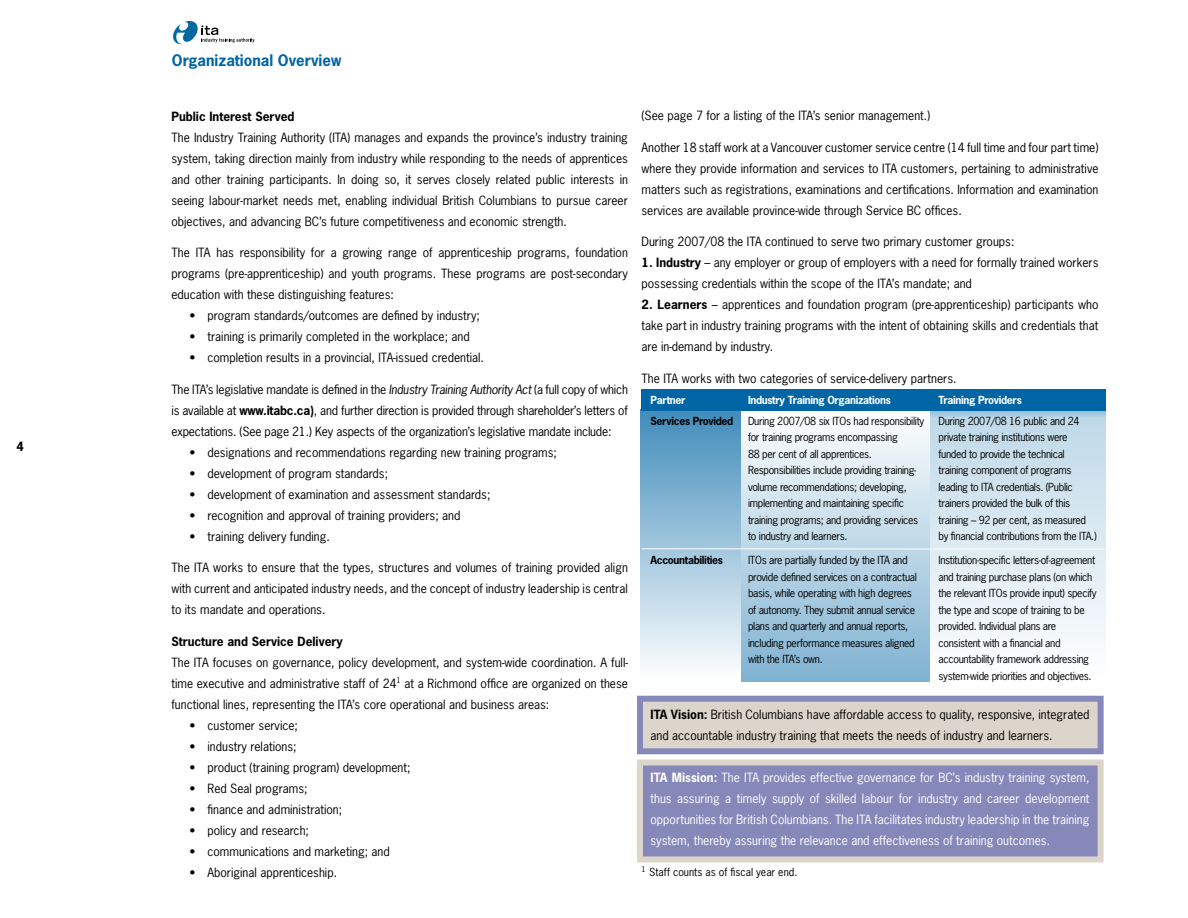
<style>
.page{position:relative;width:1188px;height:918px;background:#fff}
.page>*{position:absolute;margin:0;border:0;box-sizing:border-box;transform-origin:0 0}
.t1{font:700 15px "News Gothic";color:#0065a4}
.t2{font:12px/21px "News Gothic";color:#000;text-align:justify}
.t3{font:12px/21px "News Gothic";color:#fff;text-align:justify}
.t4{font:700 12px "News Gothic";color:#000}
.t5{font:10.5px/16.5px "News Gothic";letter-spacing:-.03em;color:#000}
.t6{font:700 10.5px "News Gothic";letter-spacing:-.03em;color:#fff}
.t7{font:700 10.5px "News Gothic";letter-spacing:-.03em;color:#000}
.t8{font:10.5px "News Gothic";color:#000}
.s1{font-style:italic}
.s2{font-weight:700}
</style>
<div class="page">
<div style="left:637px;top:759px;width:467px;height:103px;background:#8788ba;border:6px solid #dcd5cb"></div>
<div style="left:637px;top:696px;width:467px;height:58px;background:#dcd5cb;border:6px solid #8788ba"></div>
<div style="left:929px;top:410px;width:177px;height:271px;background:linear-gradient(to bottom,#bcd6e7,#fff)"></div>
<div style="left:741px;top:410px;width:188px;height:271px;background:linear-gradient(to bottom,#fff,#80b2d2)"></div>
<div style="left:641px;top:410px;width:100px;height:271px;background:linear-gradient(to bottom,#418cbb,#fff)"></div>
<div style="left:641px;top:389px;width:465px;height:22px;background:#0065a4"></div>
<hr style="left:641px;top:549px;width:464px;height:1px;background:#fff">
<svg style="left:173px;top:21px;width:81px;height:24px"></svg>
<p class="t4" style="left:17px;top:438px;width:9px">4</p>
<p class="t1" style="left:172px;top:50px;width:171px">Organizational Overview</p>
<p class="t4" style="left:171px;top:108px;width:125px">Public Interest Served</p>
<p class="t2" style="left:171px;top:127px;width:458px">The Industry Training Authority (ITA) manages and expands the province’s industry training system, taking direction mainly from industry while responding to the needs of apprentices and other training participants. In doing so, it serves closely related public interests in seeing labour-market needs met, enabling individual British Columbians to pursue career objectives, and advancing BC’s future competitiveness and economic strength.</p>
<p class="t2" style="left:171px;top:242px;width:458px">The ITA has responsibility for a growing range of apprenticeship programs, foundation programs (pre-apprenticeship) and youth programs. These programs are post-secondary education with these distinguishing features:</p>
<p class="t2" style="left:189px;top:305px;width:292px">• program standards/outcomes are defined by industry;</p>
<p class="t2" style="left:189px;top:326px;width:282px">• training is primarily completed in the workplace; and</p>
<p class="t2" style="left:189px;top:347px;width:296px">• completion results in a provincial, ITA-issued credential.</p>
<p class="t2" style="left:171px;top:379px;width:458px">The ITA’s legislative mandate is defined in the <span class="s1">Industry Training Authority Act</span> (a full copy of which is available at <span class="s2">www.itabc.ca)</span>, and further direction is provided through shareholder’s letters of expectations. (See page 21.) Key aspects of the organization’s legislative mandate include:</p>
<p class="t2" style="left:189px;top:442px;width:369px">• designations and recommendations regarding new training programs;</p>
<p class="t2" style="left:189px;top:463px;width:200px">• development of program standards;</p>
<p class="t2" style="left:189px;top:484px;width:303px">• development of examination and assessment standards;</p>
<p class="t2" style="left:189px;top:505px;width:273px">• recognition and approval of training providers; and</p>
<p class="t2" style="left:189px;top:526px;width:142px">• training delivery funding.</p>
<p class="t2" style="left:171px;top:557px;width:458px">The ITA works to ensure that the types, structures and volumes of training provided align with current and anticipated industry needs, and the concept of industry leadership is central to its mandate and operations.</p>
<p class="t4" style="left:171px;top:633px;width:173px">Structure and Service Delivery</p>
<p class="t2" style="left:171px;top:652px;width:458px">The ITA focuses on governance, policy development, and system-wide coordination. A full&shy;time executive and administrative staff of 24<sup>1</sup> at a Richmond office are organized on these functional lines, representing the ITA’s core operational and business areas:</p>
<p class="t2" style="left:190px;top:715px;width:110px">• customer service;</p>
<p class="t2" style="left:190px;top:736px;width:109px">• industry relations;</p>
<p class="t2" style="left:190px;top:757px;width:223px">• product (training program) development;</p>
<p class="t2" style="left:190px;top:778px;width:120px">• Red Seal programs;</p>
<p class="t2" style="left:190px;top:799px;width:154px">• finance and administration;</p>
<p class="t2" style="left:190px;top:820px;width:121px">• policy and research;</p>
<p class="t2" style="left:190px;top:841px;width:202px">• communications and marketing; and</p>
<p class="t2" style="left:190px;top:862px;width:149px">• Aboriginal apprenticeship.</p>
<p class="t2" style="left:642px;top:105px;width:290px">(See page 7 for a listing of the ITA’s senior management.)</p>
<p class="t2" style="left:642px;top:137px;width:459px">Another 18 staff work at a Vancouver customer service centre (14 full time and four part time) where they provide information and services to ITA customers, pertaining to administrative matters such as registrations, examinations and certifications. Information and examination services are available province-wide through Service BC offices.</p>
<p class="t2" style="left:642px;top:231px;width:374px">During 2007/08 the ITA continued to serve two primary customer groups:</p>
<p class="t2" style="left:642px;top:252px;width:458px"><span class="s2">1. Industry</span> – any employer or group of employers with a need for formally trained workers possessing credentials within the scope of the ITA’s mandate; and</p>
<p class="t2" style="left:642px;top:294px;width:458px"><span class="s2">2. Learners</span> – apprentices and foundation program (pre-apprenticeship) participants who take part in industry training programs with the intent of obtaining skills and credentials that are in-demand by industry.</p>
<p class="t2" style="left:642px;top:368px;width:317px">The ITA works with two categories of service-delivery partners.</p>
<p class="t6" style="left:650px;top:393px;width:37px">Partner</p>
<p class="t6" style="left:748px;top:393px;width:144px">Industry Training Organizations</p>
<p class="t6" style="left:939px;top:393px;width:85px">Training Providers</p>
<p class="t7" style="left:650px;top:414px;width:84px">Services Provided</p>
<p class="t5" style="left:748px;top:413px;width:178px">During 2007/08 six ITOs had responsibility</p>
<p class="t5" style="left:939px;top:413px;width:143px">During 2007/08 16 public and 24</p>
<p class="t5" style="left:748px;top:429px;width:151px">for training programs encompassing</p>
<p class="t5" style="left:939px;top:429px;width:131px">private training institutions were</p>
<p class="t5" style="left:748px;top:446px;width:125px">88 per cent of all apprentices.</p>
<p class="t5" style="left:939px;top:446px;width:128px">funded to provide the technical</p>
<p class="t5" style="left:748px;top:462px;width:170px">Responsibilities include providing training-</p>
<p class="t5" style="left:939px;top:462px;width:134px">training component of programs</p>
<p class="t5" style="left:748px;top:479px;width:160px">volume recommendations; developing,</p>
<p class="t5" style="left:939px;top:479px;width:136px">leading to ITA credentials. (Public</p>
<p class="t5" style="left:748px;top:495px;width:157px">implementing and maintaining specific</p>
<p class="t5" style="left:939px;top:495px;width:133px">trainers provided the bulk of this</p>
<p class="t5" style="left:748px;top:512px;width:172px">training programs; and providing services</p>
<p class="t5" style="left:939px;top:512px;width:149px">training – 92 per cent, as measured</p>
<p class="t5" style="left:748px;top:528px;width:101px">to industry and learners.</p>
<p class="t5" style="left:939px;top:528px;width:160px">by financial contributions from the ITA.)</p>
<p class="t7" style="left:650px;top:553px;width:74px">Accountabilities</p>
<p class="t5" style="left:748px;top:552px;width:161px">ITOs are partially funded by the ITA and</p>
<p class="t5" style="left:939px;top:552px;width:158px">Institution-specific letters-of-agreement</p>
<p class="t5" style="left:748px;top:569px;width:170px">provide defined services on a contractual</p>
<p class="t5" style="left:939px;top:569px;width:155px">and training purchase plans (on which</p>
<p class="t5" style="left:748px;top:585px;width:165px">basis, while operating with high degrees</p>
<p class="t5" style="left:939px;top:585px;width:160px">the relevant ITOs provide input) specify</p>
<p class="t5" style="left:748px;top:602px;width:169px">of autonomy. They submit annual service</p>
<p class="t5" style="left:939px;top:602px;width:148px">the type and scope of training to be</p>
<p class="t5" style="left:748px;top:618px;width:162px">plans and quarterly and annual reports,</p>
<p class="t5" style="left:939px;top:618px;width:119px">provided. Individual plans are</p>
<p class="t5" style="left:748px;top:635px;width:168px">including performance measures aligned</p>
<p class="t5" style="left:939px;top:635px;width:124px">consistent with a financial and</p>
<p class="t5" style="left:748px;top:651px;width:76px">with the ITA’s own.</p>
<p class="t5" style="left:939px;top:651px;width:155px">accountability framework addressing system-wide priorities and objectives.</p>
<p class="t2" style="left:650px;top:704px;width:441px"><span class="s2">ITA Vision:</span> British Columbians have affordable access to quality, responsive, integrated and accountable industry training that meets the needs of industry and learners.</p>
<p class="t3" style="left:651px;top:767px;width:441px"><span class="s2">ITA Mission:</span> The ITA provides effective governance for BC’s industry training system, thus assuring a timely supply of skilled labour for industry and career development opportunities for British Columbians. The ITA facilitates industry leadership in the training system, thereby assuring the relevance and effectiveness of training outcomes.</p>
<p class="t8" style="left:641px;top:866px;width:157px"><sup>1</sup> Staff counts as of fiscal year end.</p>
</div>
